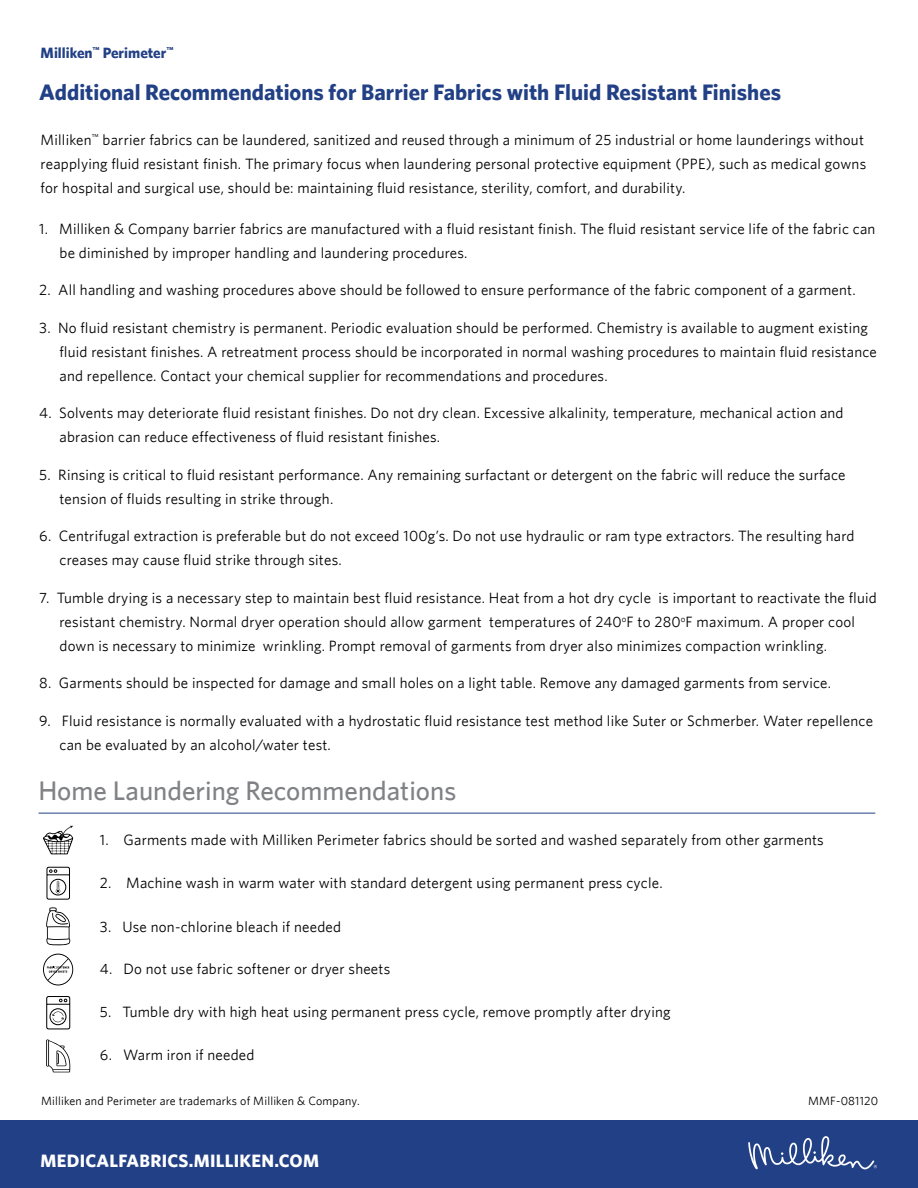
<style>
.page{position:relative;width:918px;height:1188px;background:#fff}
.page>*{position:absolute;margin:0;border:0;box-sizing:border-box;transform-origin:0 0}
.t1{font:500 27px "Whitney";color:#808285}
.t2{font:700 22.5px "Whitney";color:#224085}
.t3{font:700 18px "Whitney";letter-spacing:.015em;color:#fff}
.t4{font:15px/24px "Whitney";letter-spacing:.015em;color:#000}
.t5{font:700 15px "Whitney";color:#224085}
.t6{font:12px "Whitney";letter-spacing:.015em;color:#000}
</style>
<div class="page">
<div style="left:0;top:1120px;width:918px;height:68px;background:#224085"></div>
<svg style="left:748px;top:1136px;width:129px;height:34px"></svg>
<hr style="left:39px;top:813px;width:836px;height:1px;background:#224085">
<svg style="left:46px;top:867px;width:24px;height:33px"></svg>
<svg style="left:46px;top:996px;width:24px;height:33px"></svg>
<svg style="left:46px;top:907px;width:24px;height:38px"></svg>
<svg style="left:46px;top:1039px;width:24px;height:33px"></svg>
<svg style="left:43px;top:954px;width:30px;height:31px"></svg>
<svg style="left:43px;top:826px;width:31px;height:28px"></svg>
<p class="t5" style="left:41px;top:43px;width:134px">Milliken<sup>™</sup> Perimeter<sup>™</sup></p>
<h2 class="t2" style="left:39px;top:78px;width:743px">Additional Recommendations for Barrier Fabrics with Fluid Resistant Finishes</h2>
<p class="t4" style="left:41px;top:127px;width:827px">Milliken<sup>™</sup> barrier fabrics can be laundered, sanitized and reused through a minimum of 25 industrial or home launderings without reapplying fluid resistant finish. The primary focus when laundering personal protective equipment (PPE), such as medical gowns for hospital and surgical use, should be: maintaining fluid resistance, sterility, comfort, and durability.</p>
<p class="t4" style="left:60px;top:216px;width:817px;text-indent:-20px">1. Milliken &amp; Company barrier fabrics are manufactured with a fluid resistant finish. The fluid resistant service life of the fabric can be diminished by improper handling and laundering procedures.</p>
<p class="t4" style="left:39px;top:278px;width:818px">2. All handling and washing procedures above should be followed to ensure performance of the fabric component of a garment.</p>
<p class="t4" style="left:60px;top:315px;width:819px;text-indent:-20px">3. No fluid resistant chemistry is permanent. Periodic evaluation should be performed. Chemistry is available to augment existing fluid resistant finishes. A retreatment process should be incorporated in normal washing procedures to maintain fluid resistance and repellence. Contact your chemical supplier for recommendations and procedures.</p>
<p class="t4" style="left:60px;top:401px;width:786px;text-indent:-20px">4. Solvents may deteriorate fluid resistant finishes. Do not dry clean. Excessive alkalinity, temperature, mechanical action and abrasion can reduce effectiveness of fluid resistant finishes.</p>
<p class="t4" style="left:60px;top:462px;width:788px;text-indent:-20px">5. Rinsing is critical to fluid resistant performance. Any remaining surfactant or detergent on the fabric will reduce the surface tension of fluids resulting in strike through.</p>
<p class="t4" style="left:60px;top:524px;width:797px;text-indent:-20px">6. Centrifugal extraction is preferable but do not exceed 100g’s. Do not use hydraulic or ram type extractors. The resulting hard creases may cause fluid strike through sites.</p>
<p class="t4" style="left:60px;top:585px;width:819px;text-indent:-20px">7. Tumble drying is a necessary step to maintain best fluid resistance. Heat from a hot dry cycle is important to reactivate the fluid resistant chemistry. Normal dryer operation should allow garment temperatures of 240<sup>o</sup>F to 280<sup>o</sup>F maximum. A proper cool down is necessary to minimize wrinkling. Prompt removal of garments from dryer also minimizes compaction wrinkling.</p>
<p class="t4" style="left:39px;top:671px;width:793px">8. Garments should be inspected for damage and small holes on a light table. Remove any damaged garments from service.</p>
<p class="t4" style="left:60px;top:708px;width:815px;text-indent:-20px">9. Fluid resistance is normally evaluated with a hydrostatic fluid resistance test method like Suter or Schmerber. Water repellence can be evaluated by an alcohol/water test.</p>
<h1 class="t1" style="left:38px;top:774px;width:419px">Home Laundering Recommendations</h1>
<p class="t4" style="left:100px;top:827px;width:725px">1. Garments made with Milliken Perimeter fabrics should be sorted and washed separately from other garments</p>
<p class="t4" style="left:100px;top:870px;width:564px">2. Machine wash in warm water with standard detergent using permanent press cycle.</p>
<p class="t4" style="left:100px;top:915px;width:243px">3. Use non-chlorine bleach if needed</p>
<p class="t4" style="left:100px;top:957px;width:292px">4. Do not use fabric softener or dryer sheets</p>
<p class="t4" style="left:100px;top:1000px;width:572px">5. Tumble dry with high heat using permanent press cycle, remove promptly after drying</p>
<p class="t4" style="left:100px;top:1043px;width:156px">6. Warm iron if needed</p>
<p class="t6" style="left:41px;top:1094px;width:320px">Milliken and Perimeter are trademarks of Milliken &amp; Company.</p>
<p class="t6" style="left:808px;top:1094px;width:72px">MMF-081120</p>
<p class="t3" style="left:40px;top:1150px;width:280px">MEDICALFABRICS.MILLIKEN.COM</p>
</div>
